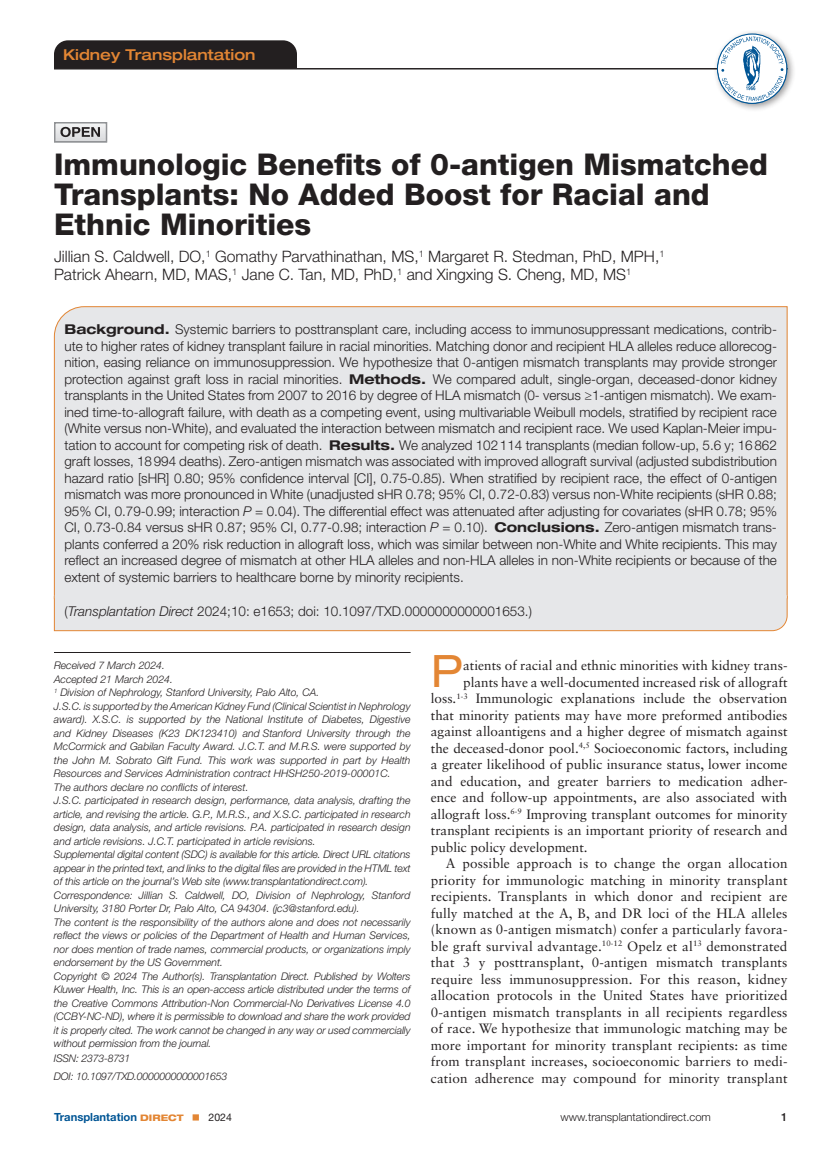
<style>
.page{position:relative;width:837px;height:1161px;background:#fff}
.page>*{position:absolute;margin:0;border:0;box-sizing:border-box;transform-origin:0 0}
.t1{font:expanded 44.7px "Helvetica Neue LT Std";color:#e38634}
.t2{font:800 30px/30px "Helvetica Neue LT Std";color:#231f20}
.t3{font:300 15.75px/18px "Helvetica Neue LT Std";color:#231f20}
.t4{font:500 expanded 15px "Helvetica Neue LT Std";color:#e38634}
.t5{font:300 13.5px/16.5px "Helvetica Neue LT Std";color:#231f20;text-align:justify}
.t6{font:13.5px "Sabon LT Std";letter-spacing:.01em;color:#231f20}
.t7{font:300 11.25px "Helvetica Neue LT Std";color:#231f20}
.t8{font:700 11.25px "Helvetica Neue LT Std";color:#005595}
.t9{font:500 11.25px "Helvetica Neue LT Std";color:#231f20}
.t10{font:italic 300 10.5px/13.5px "Helvetica Neue LT Std";color:#231f20}
.t11{font:italic 300 10.5px/18px "Helvetica Neue LT Std";letter-spacing:-.02em;color:#231f20}
.t12{font:10.5px "Helvetica Neue LT Std";color:#231f20}
.s1{font-weight:700;font-stretch:expanded}
.s2{font-style:italic}
.s3{font-weight:800;font-stretch:expanded;font-size:9px;color:#e38634}
</style>
<div class="page">
<div style="left:193px;top:1114px;width:6px;height:7px;background:#e38634"></div>
<img style="left:57px;top:125px;width:47px;height:15px">
<div style="left:54px;top:122px;width:53px;height:21px;border:2px solid #909295"></div>
<svg style="left:60px;top:127px;width:40px;height:10px"></svg>
<div style="left:54px;top:306px;width:734px;height:289px;background:#e6e7e9"></div>
<div style="left:54px;top:595px;width:734px;height:36px;background:#e6e7e9"></div>
<hr style="left:55px;top:595px;width:732px;height:3px;background:#e6e7e9">
<hr style="left:54px;top:68px;width:734px;height:1px;background:#231f20">
<hr style="left:54px;top:652px;width:357px;height:1px;background:#231f20">
<div style="left:54px;top:40px;width:243px;height:28px;background:#231f20"></div>
<div style="left:713px;top:29px;width:83px;height:84px;background:#231f20;opacity:.45"></div>
<svg style="left:717px;top:34px;width:70px;height:69px"></svg>
<svg style="left:721px;top:37px;width:62px;height:64px"></svg>
<div style="left:717px;top:33px;width:70px;height:71px;border:1px solid #005595;border-radius:50%"></div>
<h3 class="t4" style="left:63px;top:45px;width:194px">Kidney Transplantation</h3>
<h2 class="t2" style="left:54px;top:150px;width:715px">Immunologic Benefits of 0-antigen Mismatched<br>Transplants: No Added Boost for Racial and<br>Ethnic Minorities</h2>
<h3 class="t3" style="left:54px;top:247px;width:612px">Jillian S. Caldwell, DO,<sup>1</sup> Gomathy Parvathinathan, MS,<sup>1</sup> Margaret R. Stedman, PhD, MPH,<sup>1<br></sup>Patrick Ahearn, MD, MAS,<sup>1</sup> Jane C. Tan, MD, PhD,<sup>1</sup> and Xingxing S. Cheng, MD, MS<sup>1</sup></h3>
<p class="t5" style="left:64px;top:321px;width:714px"><span class="s1">Background.</span> Systemic barriers to posttransplant care, including access to immunosuppressant medications, contrib&shy;ute to higher rates of kidney transplant failure in racial minorities. Matching donor and recipient HLA alleles reduce allorecog&shy;nition, easing reliance on immunosuppression. We hypothesize that 0-antigen mismatch transplants may provide stronger protection against graft loss in racial minorities. <span class="s1">Methods.</span> We compared adult, single-organ, deceased-donor kidney transplants in the United States from 2007 to 2016 by degree of HLA mismatch (0- versus ≥1-antigen mismatch). We exam&shy;ined time-to-allograft failure, with death as a competing event, using multivariable Weibull models, stratified by recipient race (White versus non-White), and evaluated the interaction between mismatch and recipient race. We used Kaplan-Meier impu&shy;tation to account for competing risk of death. <span class="s1">Results.</span> We analyzed 102114 transplants (median follow-up, 5.6 y; 16862 graft losses, 18994 deaths). Zero-antigen mismatch was associated with improved allograft survival (adjusted subdistribution hazard ratio [sHR] 0.80; 95% confidence interval [CI], 0.75-0.85). When stratified by recipient race, the effect of 0-antigen mismatch was more pronounced in White (unadjusted sHR 0.78; 95% CI, 0.72-0.83) versus non-White recipients (sHR 0.88; 95% CI, 0.79-0.99; interaction <span class="s2">P</span> = 0.04). The differential effect was attenuated after adjusting for covariates (sHR 0.78; 95% CI, 0.73-0.84 versus sHR 0.87; 95% CI, 0.77-0.98; interaction <span class="s2">P</span> = 0.10). <span class="s1">Conclusions.</span> Zero-antigen mismatch trans&shy;plants conferred a 20% risk reduction in allograft loss, which was similar between non-White and White recipients. This may reflect an increased degree of mismatch at other HLA alleles and non-HLA alleles in non-White recipients or because of the extent of systemic barriers to healthcare borne by minority recipients.</p>
<p class="t5" style="left:64px;top:603px;width:469px">(<span class="s2">Transplantation Direct</span> 2024;10: e1653; doi: 10.1097/TXD.0000000000001653.)</p>
<h1 class="t1" style="left:431px;top:644px;width:34px">P</h1>
<p class="t6" style="left:463px;top:658px;width:326px">atients of racial and ethnic minorities with kidney trans-</p>
<p class="t10" style="left:54px;top:658px;width:358px">Received 7 March 2024.<br>Accepted 21 March 2024.<br><sup>1</sup> Division of Nephrology, Stanford University, Palo Alto, CA.<br>J.S.C. is supported by the American Kidney Fund (Clinical Scientist in Nephrology award). X.S.C. is supported by the National Institute of Diabetes, Digestive and Kidney Diseases (K23 DK123410) and Stanford University through the McCormick and Gabilan Faculty Award. J.C.T. and M.R.S. were supported by the John M. Sobrato Gift Fund. This work was supported in part by Health Resources and Services Administration contract HHSH250-2019-00001C.<br>The authors declare no conflicts of interest.<br>J.S.C. participated in research design, performance, data analysis, drafting the article, and revising the article. G.P., M.R.S., and X.S.C. participated in research design, data analysis, and article revisions. P.A. participated in research design and article revisions. J.C.T. participated in article revisions.<br>Supplemental digital content (SDC) is available for this article. Direct URL citations appear in the printed text, and links to the digital files are provided in the HTML text of this article on the journal’s Web site (www.transplantationdirect.com).<br>Correspondence: Jillian S. Caldwell, DO, Division of Nephrology, Stanford University, 3180 Porter Dr, Palo Alto, CA 94304. (jc3@stanford.edu).<br>The content is the responsibility of the authors alone and does not necessarily reflect the views or policies of the Department of Health and Human Services, nor does mention of trade names, commercial products, or organizations imply endorsement by the US Government.<br>Copyright © 2024 The Author(s). Transplantation Direct. Published by Wolters Kluwer Health, Inc. This is an open-access article distributed under the terms of the Creative Commons Attribution-Non Commercial-No Derivatives License 4.0 (CCBY-NC-ND), where it is permissible to download and share the work provided it is properly cited. The work cannot be changed in any way or used commercially without permission from the journal.</p>
<p class="t11" style="left:54px;top:1049px;width:175px">ISSN: 2373-8731<br>DOI: 10.1097/TXD.0000000000001653</p>
<p class="t6" style="left:463px;top:674px;width:326px">plants have a well-documented increased risk of allograft</p>
<p class="t6" style="left:431px;top:691px;width:358px">loss.<sup>1-3</sup> Immunologic explanations include the observation</p>
<p class="t6" style="left:431px;top:707px;width:358px">that minority patients may have more preformed antibodies</p>
<p class="t6" style="left:431px;top:724px;width:358px">against alloantigens and a higher degree of mismatch against</p>
<p class="t6" style="left:431px;top:740px;width:358px">the deceased-donor pool.<sup>4,5</sup> Socioeconomic factors, including</p>
<p class="t6" style="left:431px;top:757px;width:358px">a greater likelihood of public insurance status, lower income</p>
<p class="t6" style="left:431px;top:773px;width:358px">and education, and greater barriers to medication adher-</p>
<p class="t6" style="left:431px;top:790px;width:358px">ence and follow-up appointments, are also associated with</p>
<p class="t6" style="left:431px;top:806px;width:358px">allograft loss.<sup>6-9</sup> Improving transplant outcomes for minority</p>
<p class="t6" style="left:431px;top:823px;width:358px">transplant recipients is an important priority of research and</p>
<p class="t6" style="left:431px;top:839px;width:158px">public policy development.</p>
<p class="t6" style="left:446px;top:856px;width:343px">A possible approach is to change the organ allocation</p>
<p class="t6" style="left:431px;top:872px;width:358px">priority for immunologic matching in minority transplant</p>
<p class="t6" style="left:431px;top:889px;width:358px">recipients. Transplants in which donor and recipient are</p>
<p class="t6" style="left:431px;top:905px;width:358px">fully matched at the A, B, and DR loci of the HLA alleles</p>
<p class="t6" style="left:431px;top:922px;width:358px">(known as 0-antigen mismatch) confer a particularly favora-</p>
<p class="t6" style="left:431px;top:938px;width:358px">ble graft survival advantage.<sup>10-12</sup> Opelz et al<sup>13</sup> demonstrated</p>
<p class="t6" style="left:431px;top:955px;width:358px">that 3 y posttransplant, 0-antigen mismatch transplants</p>
<p class="t6" style="left:431px;top:971px;width:358px">require less immunosuppression. For this reason, kidney</p>
<p class="t6" style="left:431px;top:988px;width:358px">allocation protocols in the United States have prioritized</p>
<p class="t6" style="left:431px;top:1004px;width:358px">0-antigen mismatch transplants in all recipients regardless</p>
<p class="t6" style="left:431px;top:1021px;width:358px">of race. We hypothesize that immunologic matching may be</p>
<p class="t6" style="left:431px;top:1037px;width:358px">more important for minority transplant recipients: as time</p>
<p class="t6" style="left:431px;top:1054px;width:358px">from transplant increases, socioeconomic barriers to medi-</p>
<p class="t6" style="left:431px;top:1070px;width:358px">cation adherence may compound for minority transplant</p>
<p class="t8" style="left:54px;top:1110px;width:131px">Transplantation <span class="s3">DIRECT</span></p>
<p class="t12" style="left:209px;top:1111px;width:25px">2024</p>
<p class="t7" style="left:561px;top:1110px;width:152px">www.transplantationdirect.com</p>
<p class="t9" style="left:781px;top:1110px;width:8px">1</p>
</div>
